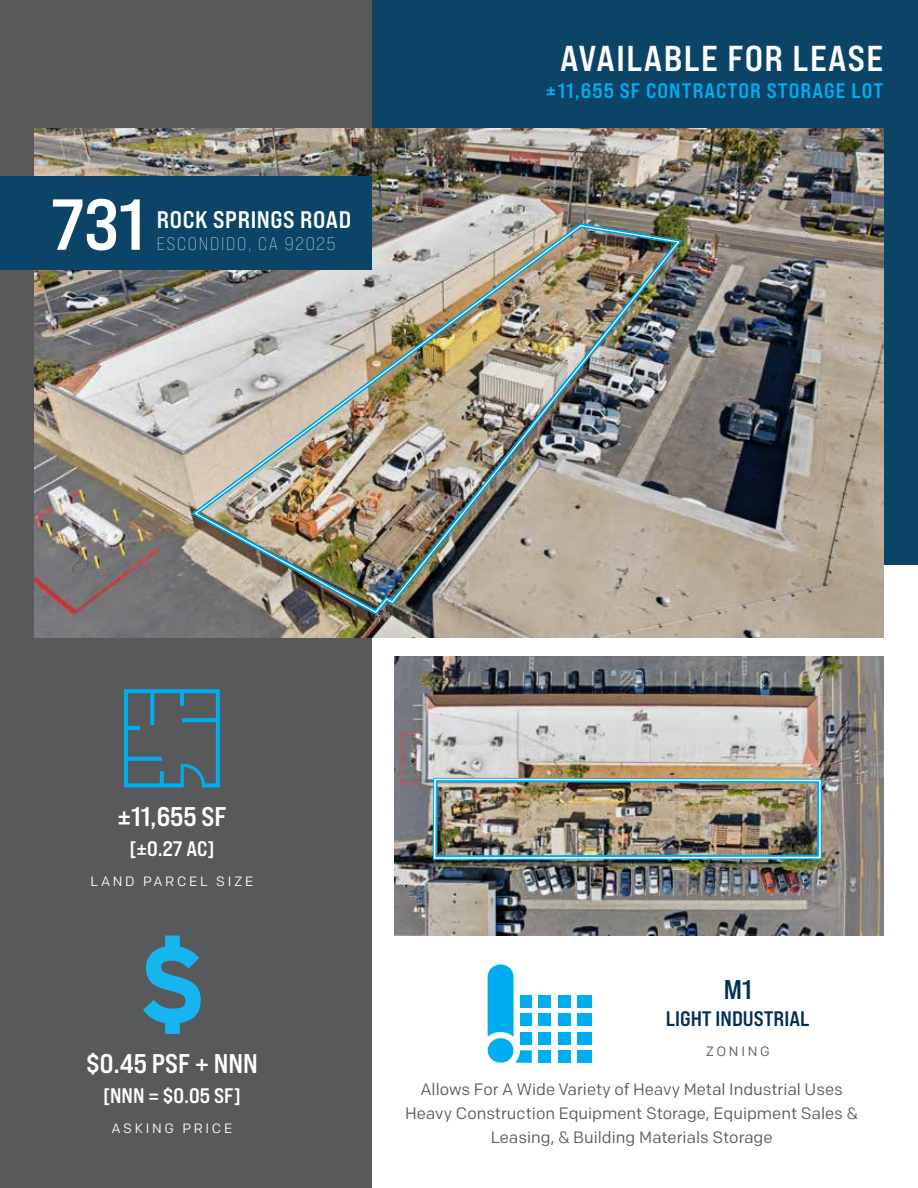
<style>
.page{position:relative;width:918px;height:1188px;background:#fff}
.page>*{position:absolute;margin:0;border:0;box-sizing:border-box;transform-origin:0 0}
.t1{font:72px "Bebas Neue Pro Exp Bd";color:#fff}
.t2{font:36px "Bebas Neue Pro Exp Bd";letter-spacing:.04em;color:#fff}
.t3{font:27px "Bebas Neue Pro Exp Bd";color:#fff}
.t4{font:27px "Bebas Neue Pro Exp Bd";color:#003055}
.t5{font:24px "Bebas Neue Pro Exp Bd";letter-spacing:.025em;color:#fff}
.t6{font:21px "Bebas Neue Pro Exp Bd";letter-spacing:.05em;color:#00aeef}
.t7{font:21px "Bebas Neue Pro Exp Bd";color:#fff}
.t8{font:21px "Bebas Neue Pro Exp Bd";color:#003055}
.t9{font:18px "Bebas Neue Pro Exp Lt";letter-spacing:.1em;color:#fff}
.t10{font:16.5px/24px "Colfax";color:#58595b;text-align:center}
.t11{font:13.5px "Colfax";letter-spacing:.2em;color:#fff}
.t12{font:13.5px "Colfax";letter-spacing:.2em;color:#58595b}
.s1{font-family:"Bahnschrift"}
</style>
<div class="page">
<div style="left:367px;top:0;width:551px;height:565px;background:#0c4468"></div>
<div style="left:0;top:0;width:372px;height:1188px;background:#58595b"></div>
<img style="left:35px;top:128px;width:848px;height:509px">
<div style="left:0;top:176px;width:372px;height:93px;background:#0c4468"></div>
<img style="left:189px;top:221px;width:498px;height:397px">
<img style="left:194px;top:225px;width:487px;height:389px">
<svg style="left:124px;top:689px;width:96px;height:98px"></svg>
<svg style="left:143px;top:936px;width:58px;height:98px"></svg>
<img style="left:394px;top:657px;width:489px;height:278px">
<img style="left:430px;top:775px;width:394px;height:87px">
<div style="left:577px;top:1050px;width:14px;height:13px;background:#00aeef"></div>
<div style="left:577px;top:1032px;width:14px;height:12px;background:#00aeef"></div>
<div style="left:577px;top:1014px;width:14px;height:12px;background:#00aeef"></div>
<div style="left:577px;top:995px;width:14px;height:12px;background:#00aeef"></div>
<div style="left:558px;top:995px;width:13px;height:12px;background:#00aeef"></div>
<div style="left:558px;top:1014px;width:13px;height:12px;background:#00aeef"></div>
<div style="left:558px;top:1032px;width:13px;height:12px;background:#00aeef"></div>
<div style="left:558px;top:1050px;width:13px;height:13px;background:#00aeef"></div>
<div style="left:538px;top:1050px;width:13px;height:13px;background:#00aeef"></div>
<div style="left:538px;top:1032px;width:13px;height:12px;background:#00aeef"></div>
<div style="left:538px;top:1014px;width:13px;height:12px;background:#00aeef"></div>
<div style="left:538px;top:995px;width:13px;height:12px;background:#00aeef"></div>
<svg style="left:487px;top:964px;width:45px;height:99px"></svg>
<h1 class="t1" style="left:51px;top:180px;width:94px">731</h1>
<h3 class="t5" style="left:157px;top:205px;width:196px">ROCK SPRINGS ROAD</h3>
<p class="t9" style="left:157px;top:233px;width:180px">ESCONDIDO, CA 92025</p>
<h2 class="t2" style="left:560px;top:36px;width:325px">AVAILABLE FOR LEASE</h2>
<p class="t6" style="left:546px;top:78px;width:339px"><span class="s1">±</span>11,655 SF CONTRACTOR STORAGE LOT</p>
<h3 class="t3" style="left:117px;top:800px;width:111px">±11,655 SF</h3>
<p class="t7" style="left:129px;top:836px;width:87px">[±0.27 AC]</p>
<p class="t11" style="left:90px;top:873px;width:164px">LAND PARCEL SIZE</p>
<h3 class="t3" style="left:86px;top:1047px;width:173px">$0.45 PSF + NNN</h3>
<p class="t7" style="left:103px;top:1083px;width:139px">[NNN = $0.05 SF]</p>
<p class="t11" style="left:112px;top:1120px;width:122px">ASKING PRICE</p>
<h3 class="t4" style="left:724px;top:972px;width:29px">M1</h3>
<p class="t8" style="left:666px;top:1006px;width:145px">LIGHT INDUSTRIAL</p>
<p class="t12" style="left:706px;top:1043px;width:65px">ZONING</p>
<p class="t10" style="left:405px;top:1077px;width:454px">Allows For A Wide Variety of Heavy Metal Industrial Uses<br>Heavy Construction Equipment Storage, Equipment Sales &amp;<br>Leasing, &amp; Building Materials Storage</p>
</div>
